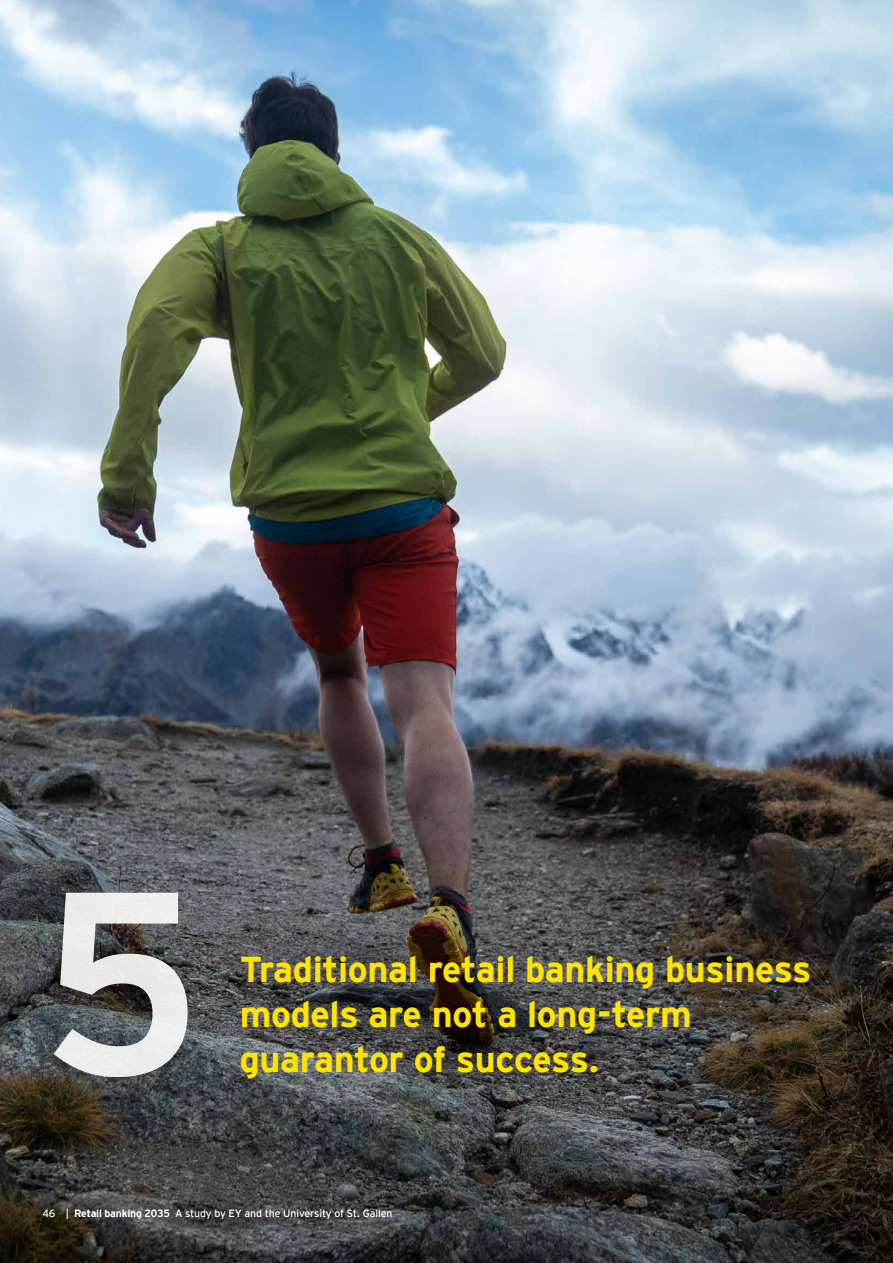
<style>
.page{position:relative;width:893px;height:1263px;background:#fff}
.page>*{position:absolute;margin:0;border:0;box-sizing:border-box;transform-origin:0 0}
.t1{font:700 259.2px "EY Interstate";color:#fff}
.t2{font:700 36px/45px "EY Interstate";letter-spacing:-.01em;color:#ffe400}
.t3{font:10.5px "EY Interstate";letter-spacing:-.01em;color:#fff}
.s1{font-weight:700}
</style>
<div class="page">
<img style="left:0;top:0;width:893px;height:1263px">
<h1 class="t1" style="left:41px;top:795px;width:162px">5</h1>
<p class="t2" style="left:240px;top:944px;width:573px">Traditional retail banking business models are not a long-term guarantor of success.</p>
<p class="t3" style="left:43px;top:1206px;width:351px">46 | <span class="s1">Retail banking 2035</span> A study by EY and the University of St. Gallen</p>
</div>
